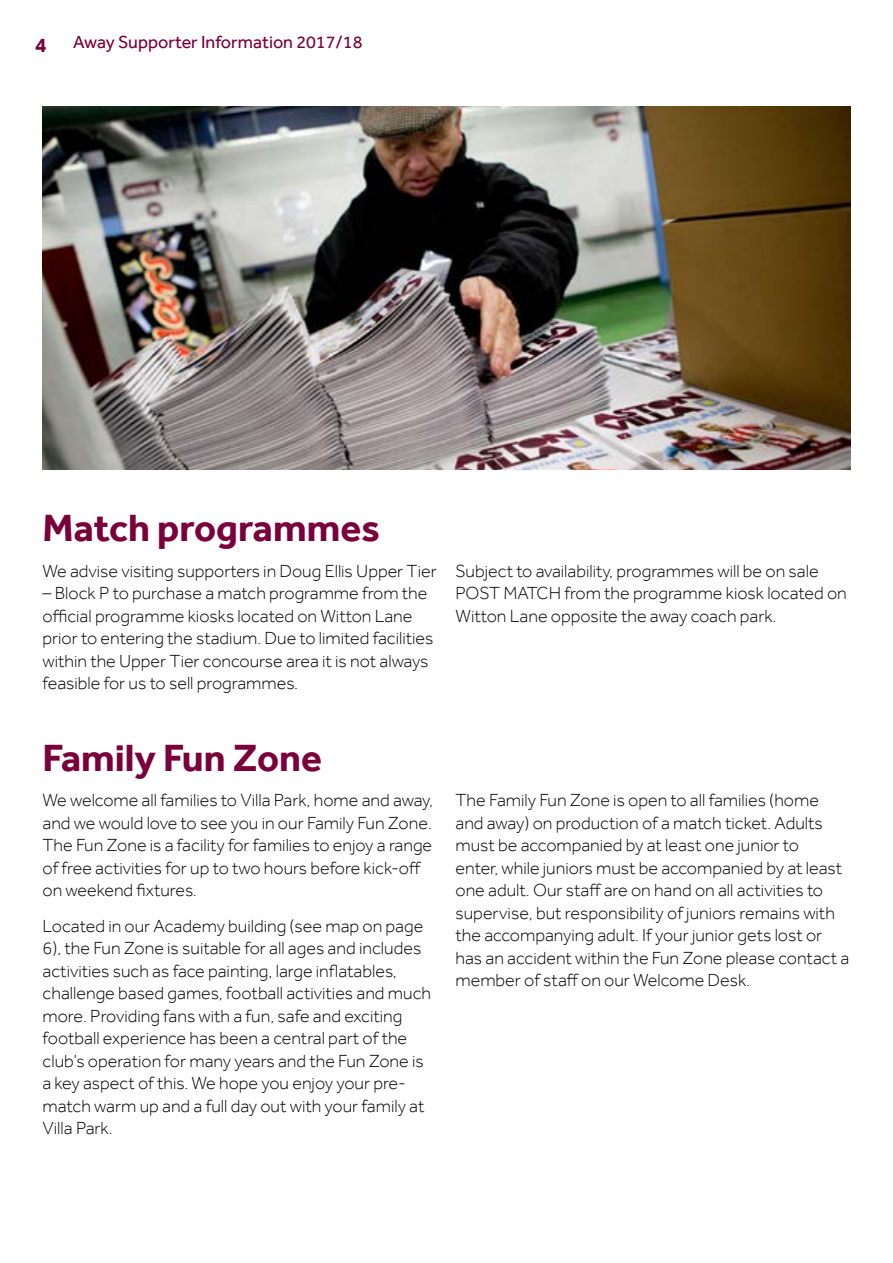
<style>
.page{position:relative;width:893px;height:1263px;background:#fff}
.page>*{position:absolute;margin:0;border:0;box-sizing:border-box;transform-origin:0 0}
.t1{font:700 39px "Effra";color:#7a003c}
.t2{font:700 21px "Effra";color:#7a003c}
.t3{font:300 18px/22.5px "Effra";color:#000}
.t4{font:18px "Effra";color:#7a003c}
</style>
<div class="page">
<img style="left:43px;top:106px;width:807px;height:364px">
<p class="t2" style="left:35px;top:32px;width:13px">4</p>
<p class="t4" style="left:73px;top:32px;width:291px">Away Supporter Information 2017/18</p>
<h1 class="t1" style="left:43px;top:505px;width:339px">Match programmes</h1>
<p class="t3" style="left:43px;top:559px;width:396px">We advise visiting supporters in Doug Ellis Upper Tier</p>
<p class="t3" style="left:43px;top:582px;width:392px">– Block P to purchase a match programme from the official programme kiosks located on Witton Lane prior to entering the stadium. Due to limited facilities within the Upper Tier concourse area it is not always feasible for us to sell programmes.</p>
<p class="t3" style="left:455px;top:559px;width:393px">Subject to availability, programmes will be on sale<br>POST MATCH from the programme kiosk located on<br>Witton Lane opposite the away coach park.</p>
<h1 class="t1" style="left:43px;top:735px;width:281px">Family Fun Zone</h1>
<p class="t3" style="left:43px;top:789px;width:392px">We welcome all families to Villa Park, home and away, and we would love to see you in our Family Fun Zone.<br>The Fun Zone is a facility for families to enjoy a range of free activities for up to two hours before kick-off on weekend fixtures.</p>
<p class="t3" style="left:43px;top:914px;width:390px">Located in our Academy building (see map on page 6), the Fun Zone is suitable for all ages and includes activities such as face painting, large inflatables, challenge based games, football activities and much more. Providing fans with a fun, safe and exciting football experience has been a central part of the club’s operation for many years and the Fun Zone is a key aspect of this. We hope you enjoy your pre&shy;match warm up and a full day out with your family at Villa Park.</p>
<p class="t3" style="left:455px;top:789px;width:395px">The Family Fun Zone is open to all families (home and away) on production of a match ticket. Adults must be accompanied by at least one junior to<br>enter, while juniors must be accompanied by at least one adult. Our staff are on hand on all activities to supervise, but responsibility of juniors remains with the accompanying adult. If your junior gets lost or has an accident within the Fun Zone please contact a member of staff on our Welcome Desk.</p>
</div>
